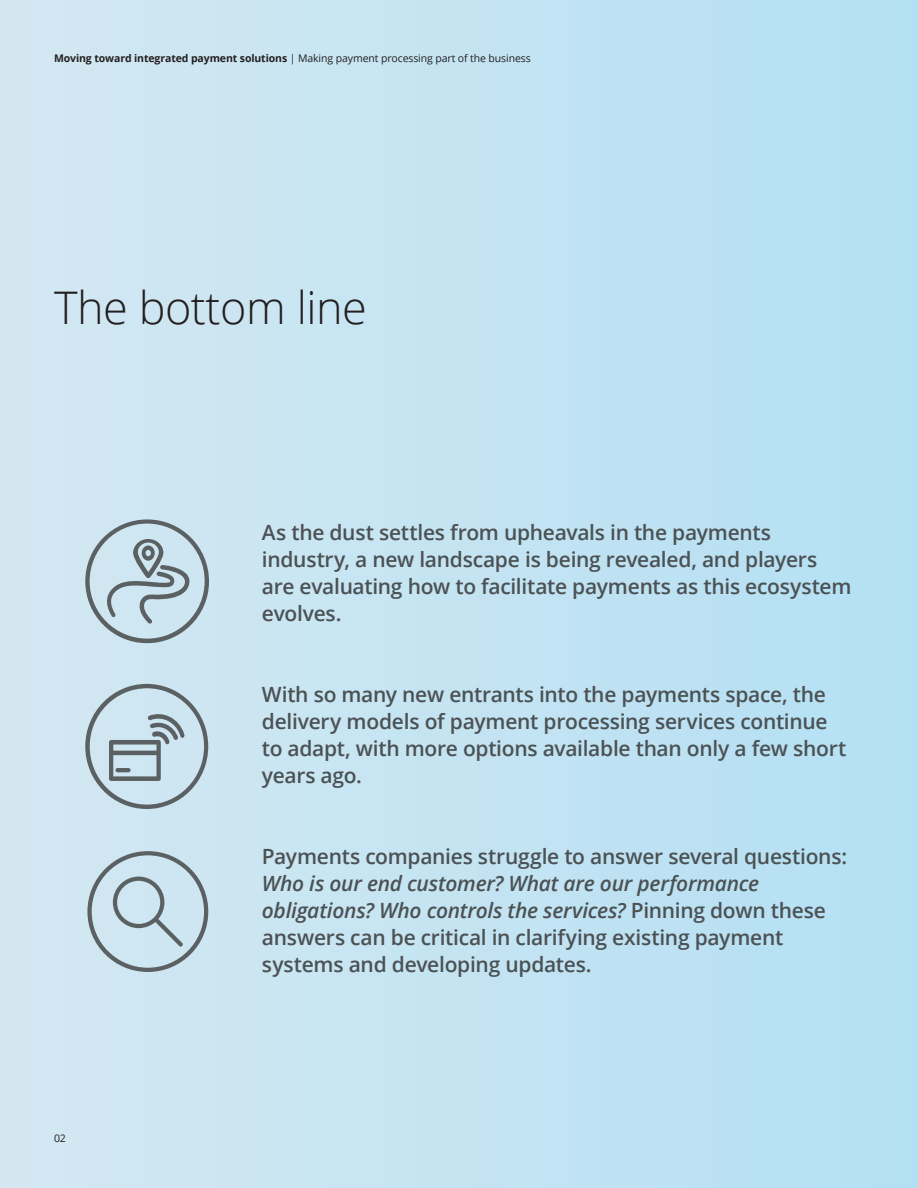
<style>
.page{position:relative;width:918px;height:1188px;background:#fff}
.page>*{position:absolute;margin:0;border:0;box-sizing:border-box;transform-origin:0 0}
.Pull_out_XL_light_wh{font:300 45px "Open Sans";letter-spacing:-.01em;color:#231f20}
.Introduction__14_18p{font:600 21px/27px "Open Sans";letter-spacing:-.015em;color:#4c5254}
.Brochure_title_right{font:10.5px "Open Sans";letter-spacing:-.01em;color:#231f20}
.s1{font-weight:700}
.s2{font-style:italic}
</style>
<div class="page">
<div style="left:0;top:0;width:918px;height:1188px;background:linear-gradient(to right,#d4e8f1,#b4e0f4)"></div>
<svg style="left:85px;top:519px;width:124px;height:124px;background:#b6cbd4"></svg>
<svg style="left:85px;top:684px;width:123px;height:125px;background:#b7cbd5"></svg>
<svg style="left:115px;top:768px;width:16px;height:4px"></svg>
<svg style="left:87px;top:851px;width:121px;height:121px;background:#bcd1da"></svg>
<p class="Brochure_title_right" style="left:54px;top:51px;width:478px"><span class="s1">Moving toward integrated payment solutions</span> | Making payment processing part of the business</p>
<p class="Pull_out_XL_light_wh" style="left:54px;top:277px;width:314px">The bottom line</p>
<p class="Introduction__14_18p" style="left:262px;top:518px;width:591px">As the dust settles from upheavals in the payments industry, a new landscape is being revealed, and players are evaluating how to facilitate payments as this ecosystem evolves.</p>
<p class="Introduction__14_18p" style="left:262px;top:680px;width:586px">With so many new entrants into the payments space, the delivery models of payment processing services continue to adapt, with more options available than only a few short years ago.</p>
<p class="Brochure_title_right" style="left:54px;top:1131px;width:13px">02</p>
<p class="Introduction__14_18p" style="left:262px;top:842px;width:587px">Payments companies struggle to answer several questions:<br><span class="s2">Who is our end customer? What are our performance obligations? Who controls the services?</span> Pinning down these answers can be critical in clarifying existing payment systems and developing updates.</p>
</div>
